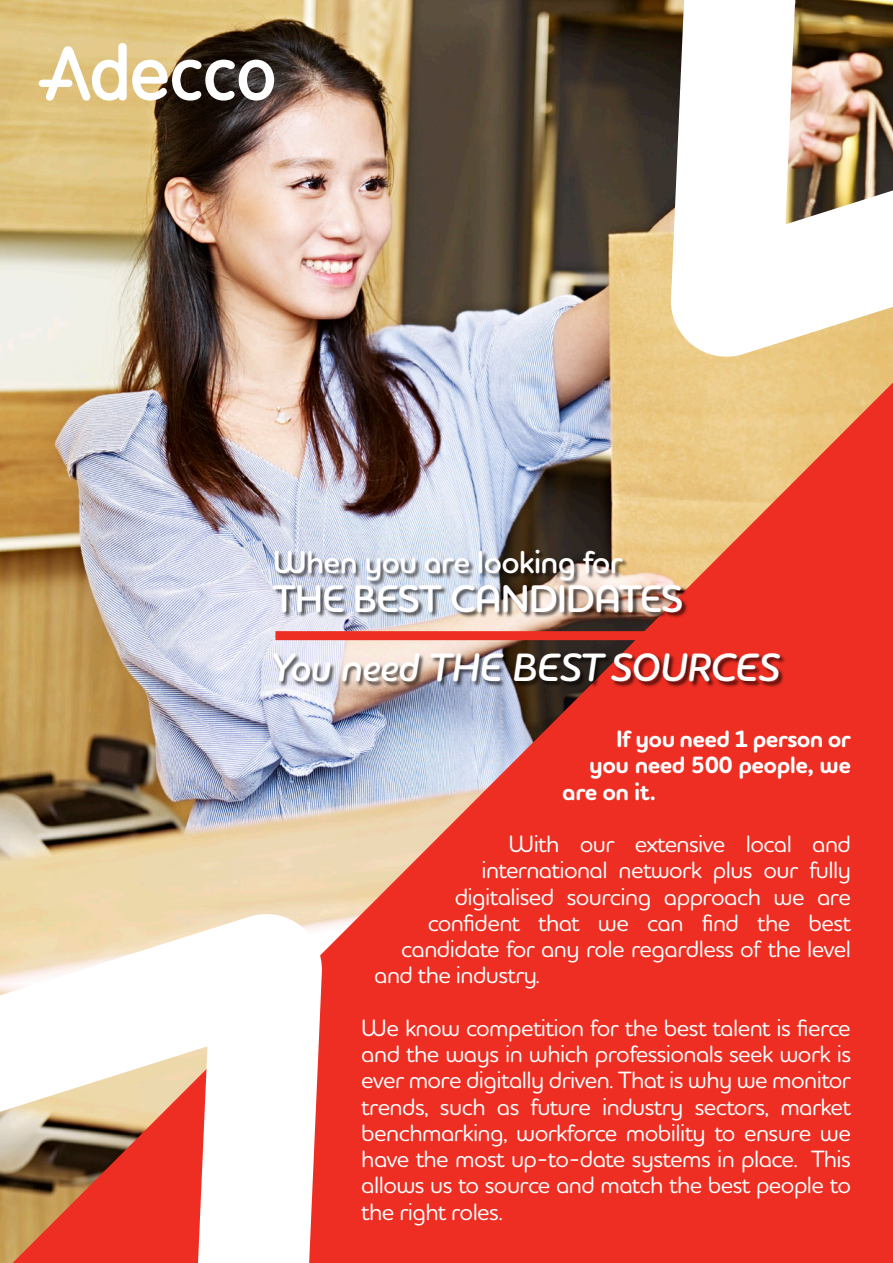
<style>
.page{position:relative;width:893px;height:1263px;background:#fff}
.page>*{position:absolute;margin:0;border:0;box-sizing:border-box;transform-origin:0 0}
.t1{font:italic 600 40.35px "Houschka Head";letter-spacing:-.025em;color:#fff}
.t2{font:600 39.15px "Houschka Head";letter-spacing:-.025em;color:#fff}
.t3{font:600 32.25px "Houschka Head";letter-spacing:-.025em;color:#fff}
.t4{font:500 24px/26.2px "Houschka Head";letter-spacing:-.025em;color:#fff;text-align:justify}
.t5{font:700 24px "Houschka Head";letter-spacing:-.025em;color:#fff}
</style>
<div class="page">
<img style="left:0;top:0;width:893px;height:911px">
<img style="left:13px;top:382px;width:880px;height:881px">
<img style="left:670px;top:0;width:223px;height:360px">
<svg style="left:0;top:911px;width:323px;height:352px"></svg>
<svg style="left:39px;top:43px;width:235px;height:58px"></svg>
<div style="left:275px;top:631px;width:554px;height:9px;background:#ee2e22"></div>
<img style="left:271px;top:544px;width:419px;height:87px">
<img style="left:269px;top:645px;width:519px;height:55px">
<h3 class="t3" style="left:273px;top:541px;width:351px">When you are looking for</h3>
<h2 class="t2" style="left:273px;top:573px;width:412px">THE BEST CANDIDATES</h2>
<h1 class="t1" style="left:271px;top:641px;width:511px">You need THE BEST SOURCES</h1>
<p class="t5" style="left:616px;top:723px;width:236px">If you need 1 person or</p>
<p class="t5" style="left:589px;top:750px;width:263px">you need 500 people, we</p>
<p class="t5" style="left:562px;top:776px;width:95px">are on it.</p>
<p class="t4" style="left:508px;top:830px;width:344px">With our extensive local and</p>
<p class="t4" style="left:482px;top:856px;width:371px">international network plus our fully</p>
<p class="t4" style="left:455px;top:882px;width:398px">digitalised sourcing approach we are</p>
<p class="t4" style="left:428px;top:909px;width:425px">confident that we can find the best</p>
<p class="t4" style="left:401px;top:935px;width:451px">candidate for any role regardless of the level</p>
<p class="t4" style="left:374px;top:961px;width:167px">and the industry.</p>
<p class="t4" style="left:361px;top:1014px;width:491px">We know competition for the best talent is fierce and the ways in which professionals seek work is ever more digitally driven. That is why we monitor trends, such as future industry sectors, market benchmarking, workforce mobility to ensure we have the most up-to-date systems in place. This allows us to source and match the best people to the right roles.</p>
</div>
